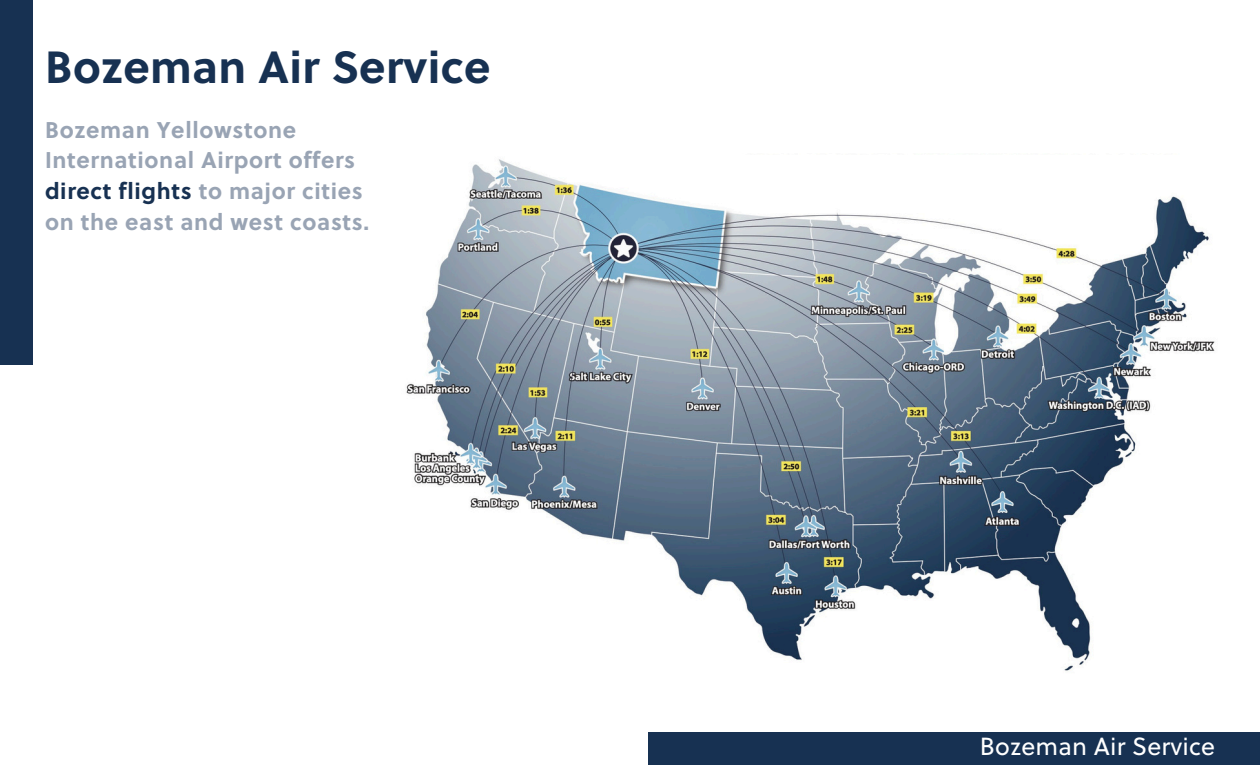
<style>
.page{position:relative;width:1260px;height:765px;background:#fff}
.page>*{position:absolute;margin:0;border:0;box-sizing:border-box;transform-origin:0 0}
.t1{font:700 45px "Soleil";letter-spacing:.01em;color:#173152}
.t2{font:24.75px "Soleil";letter-spacing:.01em;color:#fff}
.t3{font:700 22.75px/30.9px "Soleil";letter-spacing:.03em;color:#99a4b4}
.s1{color:#173152}
</style>
<div class="page">
<div style="left:648px;top:733px;width:612px;height:32px;background:#173152"></div>
<img style="left:406px;top:159px;width:809px;height:512px">
<div style="left:723px;top:156px;width:459px;height:31px;background:#fff"></div>
<div style="left:691px;top:171px;width:459px;height:31px;background:#fff"></div>
<div style="left:0;top:0;width:32px;height:364px;background:#173152"></div>
<h2 class="t1" style="left:45px;top:47px;width:447px">Bozeman Air Service</h2>
<p class="t3" style="left:45px;top:117px;width:326px">Bozeman Yellowstone<br>International Airport offers <span class="s1">direct flights</span> to major cities on the east and west coasts.</p>
<p class="t2" style="left:980px;top:735px;width:237px">Bozeman Air Service</p>
</div>
